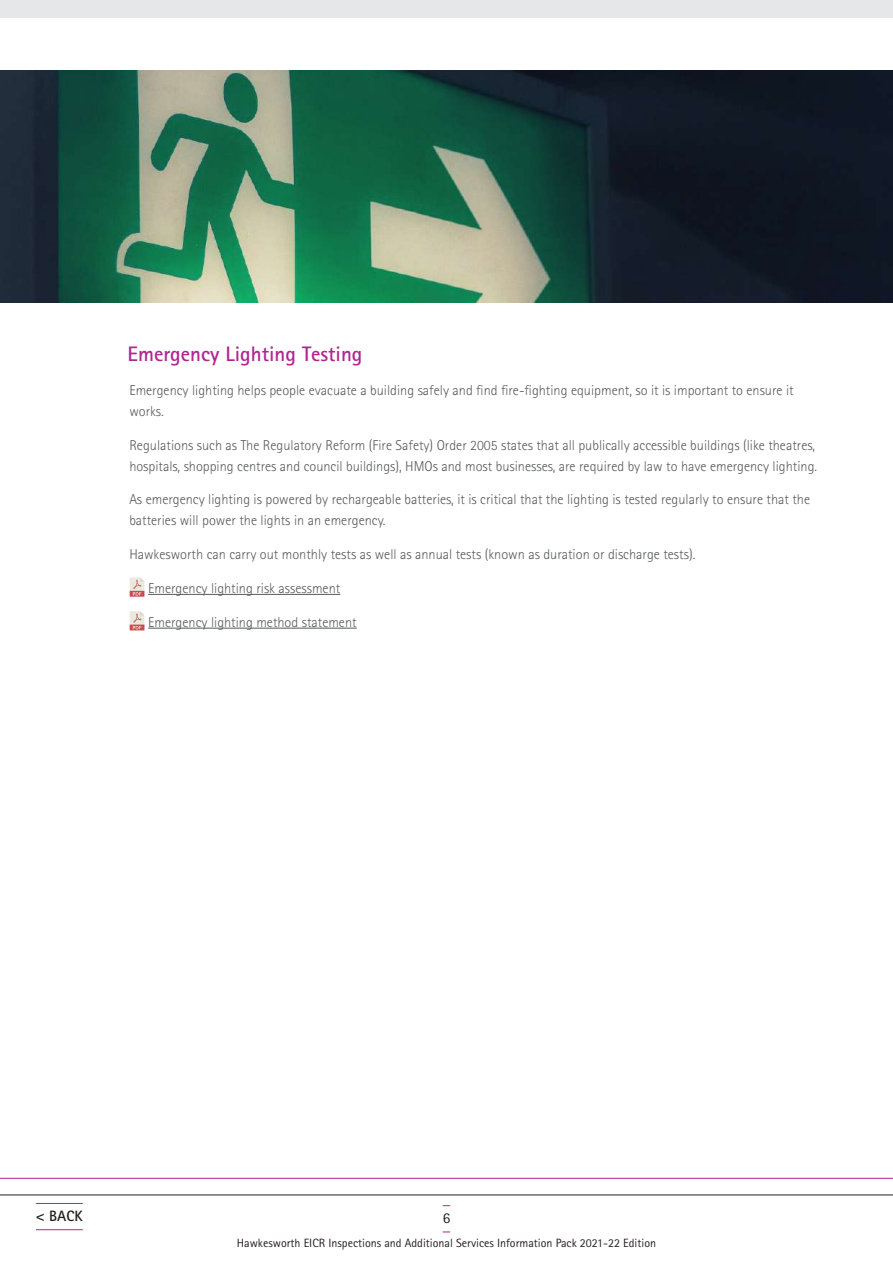
<style>
.page{position:relative;width:893px;height:1263px;background:#fff}
.page>*{position:absolute;margin:0;border:0;box-sizing:border-box;transform-origin:0 0}
.t1{font:700 21px "Rotis Sans Serif";color:#af2690}
.t2{font:700 15px "Rotis Sans Serif";color:#231f20}
.t3{font:15px "Rotis Sans Serif";color:#231f20}
.t4{font:300 14.25px/21px "Rotis Sans Serif";color:#57585a}
.t5{font:12px "Rotis Sans Serif";color:#231f20}
</style>
<div class="page">
<div style="left:0;top:0;width:893px;height:17px;background:#e6e7e9"></div>
<hr style="left:0;top:1194px;width:893px;height:1px;background:#231f20">
<hr style="left:0;top:1178px;width:893px;height:1px;background:#af2690">
<hr style="left:36px;top:1203px;width:47px;height:1px;background:#af2690">
<hr style="left:36px;top:1229px;width:47px;height:1px;background:#af2690">
<hr style="left:148px;top:594px;width:192px;height:1px;background:#57585a">
<hr style="left:148px;top:628px;width:209px;height:1px;background:#57585a">
<svg style="left:130px;top:577px;width:14px;height:20px"></svg>
<svg style="left:130px;top:611px;width:14px;height:19px"></svg>
<img style="left:0;top:70px;width:893px;height:232px">
<h1 class="t1" style="left:128px;top:341px;width:236px">Emergency Lighting Testing</h1>
<p class="t4" style="left:129px;top:380px;width:666px">Emergency lighting helps people evacuate a building safely and find fire-fighting equipment, so it is important to ensure it works.</p>
<p class="t4" style="left:129px;top:434px;width:689px">Regulations such as The Regulatory Reform (Fire Safety) Order 2005 states that all publically accessible buildings (like theatres, hospitals, shopping centres and council buildings), HMOs and most businesses, are required by law to have emergency lighting.</p>
<p class="t4" style="left:129px;top:489px;width:682px">As emergency lighting is powered by rechargeable batteries, it is critical that the lighting is tested regularly to ensure that the batteries will power the lights in an emergency.</p>
<p class="t4" style="left:129px;top:544px;width:567px">Hawkesworth can carry out monthly tests as well as annual tests (known as duration or discharge tests).</p>
<p class="t4" style="left:148px;top:578px;width:194px">Emergency lighting risk assessment</p>
<p class="t4" style="left:148px;top:611px;width:210px">Emergency lighting method statement</p>
<p class="t2" style="left:36px;top:1206px;width:48px">&lt; BACK</p>
<p class="t3" style="left:443px;top:1209px;width:9px">6</p>
<p class="t5" style="left:237px;top:1235px;width:421px">Hawkesworth EICR Inspections and Additional Services Information Pack 2021-22 Edition</p>
</div>
